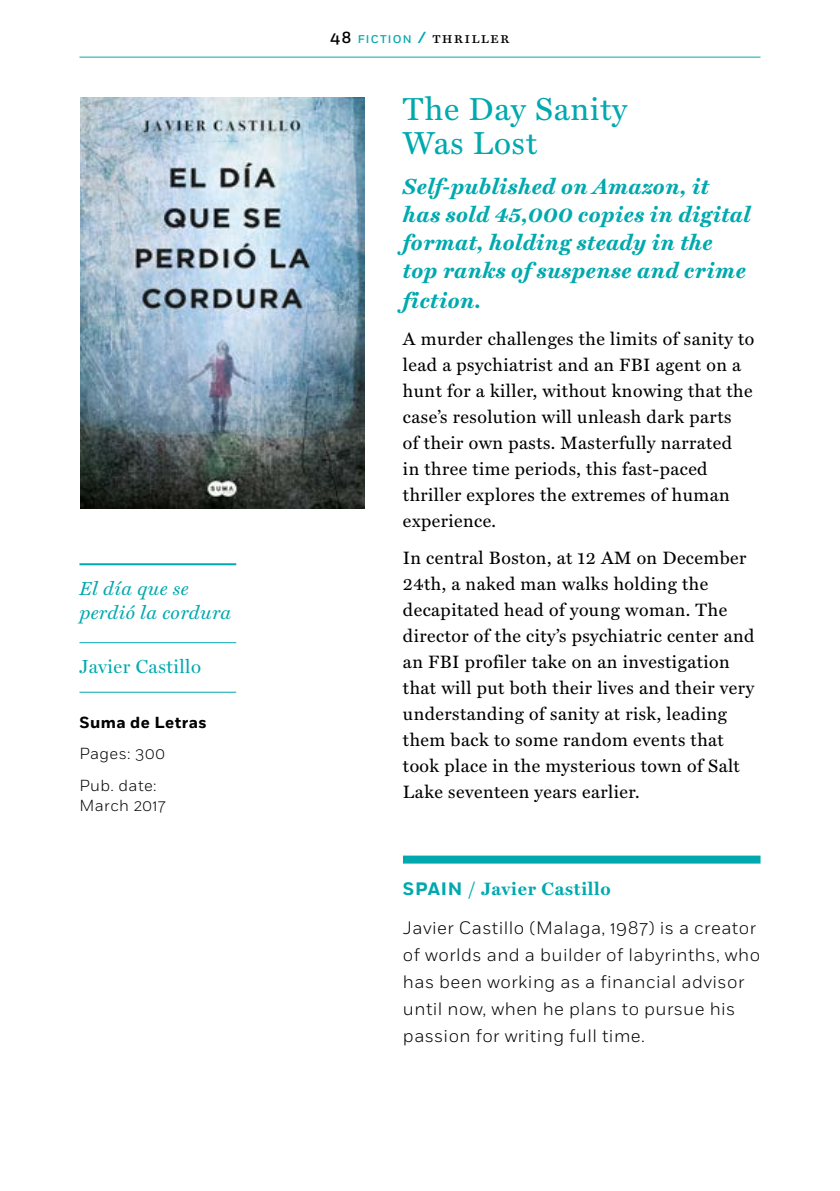
<style>
.page{position:relative;width:840px;height:1191px;background:#fff}
.page>*{position:absolute;margin:0;border:0;box-sizing:border-box;transform-origin:0 0}
.t1{font:32px/34px "Miller Text Roman";letter-spacing:.025em;color:#00a9ae}
.t2{font:italic 700 22px/28px "Miller Text";letter-spacing:.025em;color:#00a9ae}
.t3{font:italic 19px/24px "Miller Text";letter-spacing:.025em;color:#00a9ae}
.t4{font:19px "Miller Display Roman";letter-spacing:.025em;color:#00a9ae}
.t5{font:18px/26px "Miller Text";letter-spacing:.025em;color:#000}
.t6{font:300 18px/27px "Fort";letter-spacing:.025em;color:#000}
.t7{font:700 18px "Miller Text";letter-spacing:.04em;color:#00a9ae}
.t8{font:300 16px/31.4px "Fort";letter-spacing:.025em;color:#000}
.t9{font:16px "Miller Text SC";letter-spacing:.075em;color:#000}
.t10{font:700 16px "Fort";letter-spacing:.025em;color:#000}
.s1{font-family:"Fort";font-weight:500}
.s2{font-family:"Fort";font-weight:500;font-size:11.2px;color:#00a9ae}
.s3{font-family:"Fort";font-weight:500;color:#00a9ae}
.s4{font-family:"Fort"}
</style>
<div class="page">
<hr style="left:79px;top:57px;width:681px;height:1px;background:#00a9ae">
<div style="left:403px;top:855px;width:357px;height:8px;background:#00a9ae"></div>
<hr style="left:79px;top:563px;width:157px;height:2px;background:#00a9ae">
<hr style="left:79px;top:642px;width:157px;height:1px;background:#00a9ae">
<hr style="left:79px;top:692px;width:157px;height:1px;background:#00a9ae">
<img style="left:80px;top:97px;width:284px;height:412px">
<p class="t3" style="left:79px;top:576px;width:153px">El día que se perdió la cordura</p>
<p class="t4" style="left:79px;top:655px;width:123px">Javier Castillo</p>
<p class="t10" style="left:79px;top:712px;width:129px">Suma de Letras</p>
<p class="t8" style="left:79px;top:738px;width:87px">Pages: 300<br>Pub. date:</p>
<p class="t8" style="left:79px;top:789px;width:87px">March 2017</p>
<p class="t9" style="left:330px;top:28px;width:181px"><span class="s1">48</span> <span class="s2">FICTION</span> <span class="s3">/</span> thriller</p>
<h1 class="t1" style="left:403px;top:92px;width:225px">The Day Sanity<br>Was Lost</h1>
<p class="t2" style="left:403px;top:172px;width:348px">Self-published on Amazon, it has sold 45,000 copies in digital format, holding steady in the top ranks of suspense and crime</p>
<p class="t2" style="left:403px;top:286px;width:80px">fiction.</p>
<p class="t5" style="left:403px;top:326px;width:352px">A murder challenges the limits of sanity to lead a psychiatrist and an FBI agent on a hunt for a killer, without knowing that the case’s resolution will unleash dark parts<br>of their own pasts. Masterfully narrated<br>in three time periods, this fast-paced thriller explores the extremes of human experience.</p>
<p class="t5" style="left:403px;top:545px;width:353px">In central Boston, at 12 AM on December 24th, a naked man walks holding the decapitated head of young woman. The director of the city’s psychiatric center and an FBI profiler take on an investigation that will put both their lives and their very understanding of sanity at risk, leading them back to some random events that took place in the mysterious town of Salt Lake seventeen years earlier.</p>
<p class="t7" style="left:403px;top:878px;width:209px"><span class="s4">SPAIN</span> / Javier Castillo</p>
<p class="t6" style="left:403px;top:914px;width:358px">Javier Castillo (Malaga, 1987) is a creator of worlds and a builder of labyrinths, who has been working as a financial advisor until now, when he plans to pursue his passion for writing full time.</p>
</div>
